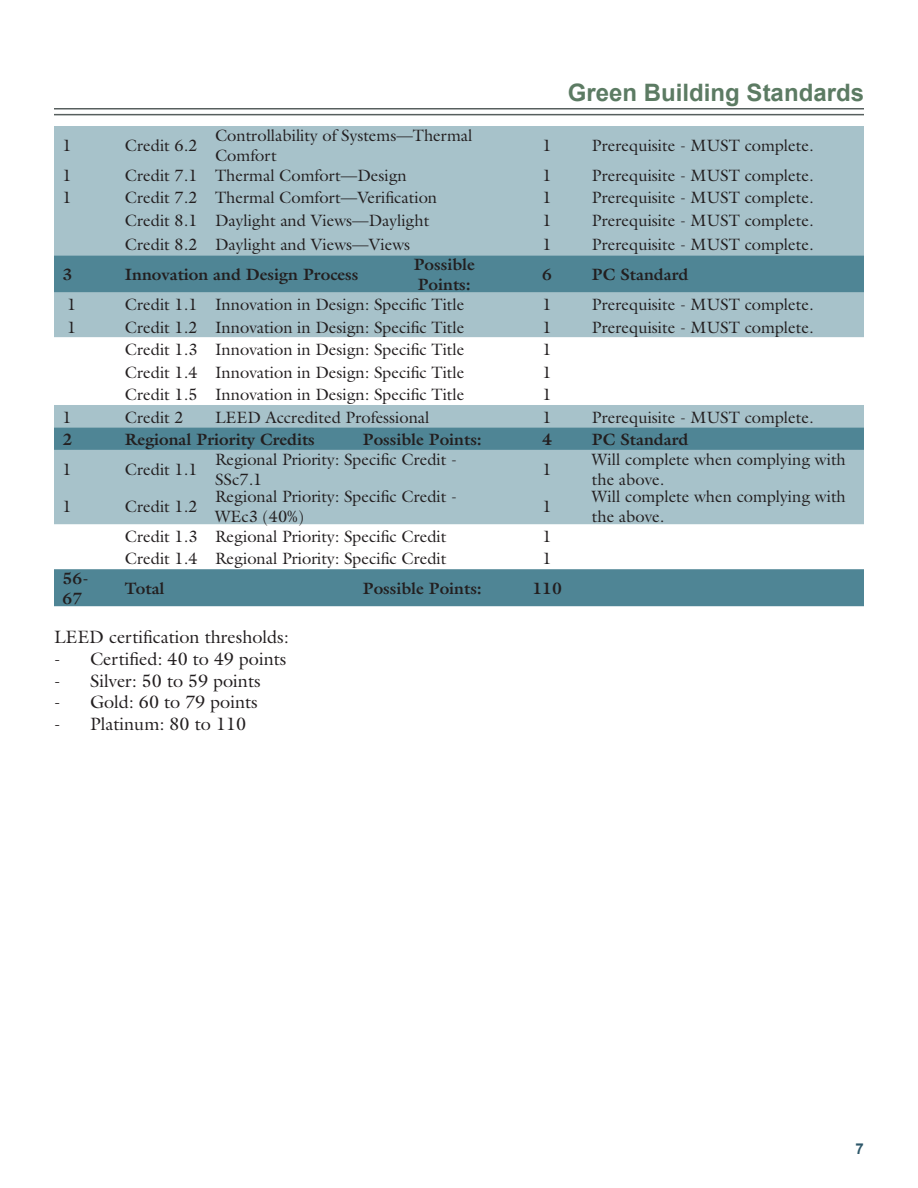
<style>
.page{position:relative;width:918px;height:1188px;background:#fff}
.page>*{position:absolute;margin:0;border:0;box-sizing:border-box;transform-origin:0 0}
.t1{font:700 24px "Arial";color:#5c7b63}
.t2{font:18px "Galliard";color:#231f20}
.Table{font:16.5px/19.8px "Galliard";color:#231f20}
.Table-2{font:700 16.5px/19.8px "Galliard";color:#231f20}
.t3{font:700 15px "Arial";color:#2e586a}
</style>
<div class="page">
<hr style="left:54px;top:108px;width:810px;height:2px;background:#575f5e">
<hr style="left:54px;top:114px;width:810px;height:1px;background:#575f5e">
<div style="left:54px;top:126px;width:810px;height:129px;background:#a7c2ca"></div>
<svg style="left:54px;top:255px;width:810px;height:351px;fill:#a7c2ca"></svg>
<svg style="left:54px;top:337px;width:810px;height:68px"></svg>
<h1 class="t1" style="left:568px;top:77px;width:298px">Green Building Standards</h1>
<p class="Table" style="left:63px;top:135px;width:11px">1</p>
<p class="Table" style="left:125px;top:135px;width:74px">Credit 6.2</p>
<p class="Table" style="left:215px;top:125px;width:259px">Controllability of Systems—Thermal<br>Comfort</p>
<p class="Table" style="left:543px;top:135px;width:11px">1</p>
<p class="Table" style="left:592px;top:135px;width:223px">Prerequisite - MUST complete.</p>
<p class="Table" style="left:63px;top:165px;width:11px">1</p>
<p class="Table" style="left:125px;top:165px;width:74px">Credit 7.1</p>
<p class="Table" style="left:215px;top:165px;width:193px">Thermal Comfort—Design</p>
<p class="Table" style="left:543px;top:165px;width:11px">1</p>
<p class="Table" style="left:592px;top:165px;width:223px">Prerequisite - MUST complete.</p>
<p class="Table" style="left:63px;top:188px;width:11px">1</p>
<p class="Table" style="left:125px;top:188px;width:74px">Credit 7.2</p>
<p class="Table" style="left:215px;top:188px;width:224px">Thermal Comfort—Verification</p>
<p class="Table" style="left:543px;top:188px;width:11px">1</p>
<p class="Table" style="left:592px;top:188px;width:223px">Prerequisite - MUST complete.</p>
<p class="Table" style="left:125px;top:210px;width:74px">Credit 8.1</p>
<p class="Table" style="left:215px;top:210px;width:216px">Daylight and Views—Daylight</p>
<p class="Table" style="left:543px;top:210px;width:11px">1</p>
<p class="Table" style="left:592px;top:210px;width:223px">Prerequisite - MUST complete.</p>
<p class="Table" style="left:125px;top:234px;width:74px">Credit 8.2</p>
<p class="Table" style="left:215px;top:234px;width:197px">Daylight and Views—Views</p>
<p class="Table" style="left:543px;top:234px;width:11px">1</p>
<p class="Table" style="left:592px;top:234px;width:223px">Prerequisite - MUST complete.</p>
<p class="Table-2" style="left:63px;top:265px;width:11px">3</p>
<p class="Table-2" style="left:125px;top:265px;width:235px">Innovation and Design Process</p>
<p class="Table-2" style="left:414px;top:255px;width:63px">Possible<br>Points:</p>
<p class="Table-2" style="left:542px;top:265px;width:11px">6</p>
<p class="Table-2" style="left:592px;top:265px;width:98px">PC Standard</p>
<p class="Table" style="left:67px;top:294px;width:11px">1</p>
<p class="Table" style="left:125px;top:294px;width:74px">Credit 1.1</p>
<p class="Table" style="left:215px;top:294px;width:251px">Innovation in Design: Specific Title</p>
<p class="Table" style="left:543px;top:294px;width:11px">1</p>
<p class="Table" style="left:592px;top:294px;width:223px">Prerequisite - MUST complete.</p>
<p class="Table" style="left:67px;top:317px;width:11px">1</p>
<p class="Table" style="left:125px;top:317px;width:74px">Credit 1.2</p>
<p class="Table" style="left:215px;top:317px;width:251px">Innovation in Design: Specific Title</p>
<p class="Table" style="left:543px;top:317px;width:11px">1</p>
<p class="Table" style="left:592px;top:317px;width:223px">Prerequisite - MUST complete.</p>
<p class="Table" style="left:125px;top:339px;width:74px">Credit 1.3</p>
<p class="Table" style="left:215px;top:339px;width:251px">Innovation in Design: Specific Title</p>
<p class="Table" style="left:543px;top:339px;width:11px">1</p>
<p class="Table" style="left:125px;top:362px;width:74px">Credit 1.4</p>
<p class="Table" style="left:215px;top:362px;width:251px">Innovation in Design: Specific Title</p>
<p class="Table" style="left:543px;top:362px;width:11px">1</p>
<p class="Table" style="left:125px;top:384px;width:74px">Credit 1.5</p>
<p class="Table" style="left:215px;top:384px;width:251px">Innovation in Design: Specific Title</p>
<p class="Table" style="left:543px;top:384px;width:11px">1</p>
<p class="Table" style="left:63px;top:407px;width:11px">1</p>
<p class="Table" style="left:125px;top:407px;width:60px">Credit 2</p>
<p class="Table" style="left:215px;top:407px;width:216px">LEED Accredited Professional</p>
<p class="Table" style="left:543px;top:407px;width:11px">1</p>
<p class="Table" style="left:592px;top:407px;width:223px">Prerequisite - MUST complete.</p>
<p class="Table-2" style="left:63px;top:429px;width:11px">2</p>
<p class="Table-2" style="left:125px;top:429px;width:192px">Regional Priority Credits</p>
<p class="Table-2" style="left:363px;top:429px;width:121px">Possible Points:</p>
<p class="Table-2" style="left:542px;top:429px;width:11px">4</p>
<p class="Table-2" style="left:592px;top:429px;width:98px">PC Standard</p>
<p class="Table" style="left:63px;top:459px;width:11px">1</p>
<p class="Table" style="left:125px;top:459px;width:74px">Credit 1.1</p>
<p class="Table" style="left:215px;top:449px;width:244px">Regional Priority: Specific Credit -<br>SSc7.1</p>
<p class="Table" style="left:543px;top:459px;width:11px">1</p>
<p class="Table" style="left:592px;top:449px;width:256px">Will complete when complying with the above.</p>
<p class="Table" style="left:63px;top:496px;width:11px">1</p>
<p class="Table" style="left:125px;top:496px;width:74px">Credit 1.2</p>
<p class="Table" style="left:215px;top:487px;width:244px">Regional Priority: Specific Credit -<br>WEc3 (40%)</p>
<p class="Table" style="left:543px;top:496px;width:11px">1</p>
<p class="Table" style="left:592px;top:487px;width:256px">Will complete when complying with the above.</p>
<p class="Table" style="left:125px;top:526px;width:74px">Credit 1.3</p>
<p class="Table" style="left:215px;top:526px;width:233px">Regional Priority: Specific Credit</p>
<p class="Table" style="left:543px;top:526px;width:11px">1</p>
<p class="Table" style="left:125px;top:549px;width:74px">Credit 1.4</p>
<p class="Table" style="left:215px;top:549px;width:233px">Regional Priority: Specific Credit</p>
<p class="Table" style="left:543px;top:549px;width:11px">1</p>
<p class="Table-2" style="left:63px;top:569px;width:28px">56-<br>67</p>
<p class="Table-2" style="left:125px;top:578px;width:41px">Total</p>
<p class="Table-2" style="left:363px;top:578px;width:121px">Possible Points:</p>
<p class="Table-2" style="left:532px;top:578px;width:31px">110</p>
<p class="t2" style="left:54px;top:626px;width:236px">LEED certification thresholds:</p>
<p class="t2" style="left:54px;top:648px;width:234px">- Certified: 40 to 49 points</p>
<p class="t2" style="left:54px;top:669px;width:208px">- Silver: 50 to 59 points</p>
<p class="t2" style="left:54px;top:691px;width:205px">- Gold: 60 to 79 points</p>
<p class="t2" style="left:54px;top:712px;width:194px">- Platinum: 80 to 110</p>
<p class="t3" style="left:856px;top:1139px;width:10px">7</p>
</div>
